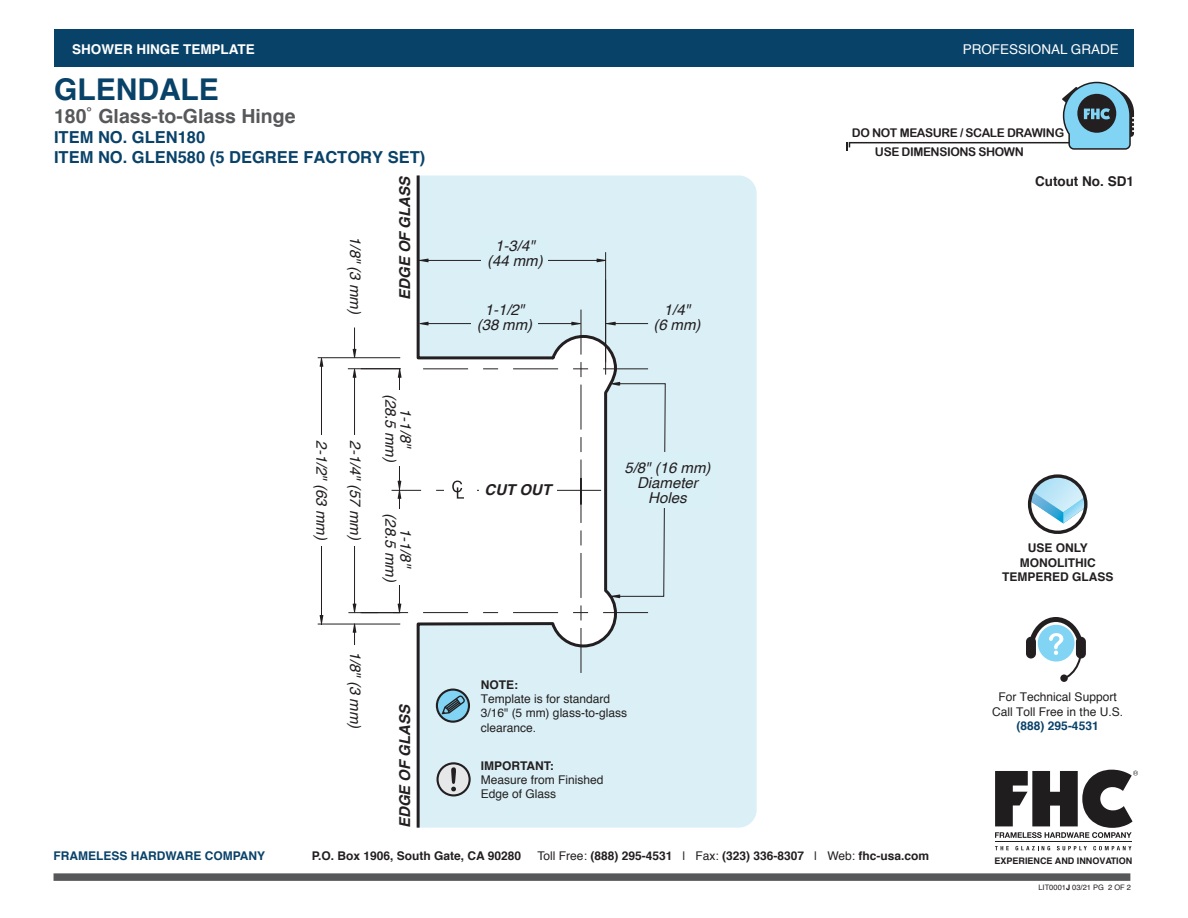
<style>
.page{position:relative;width:1188px;height:918px;background:#fff}
.page>*{position:absolute;margin:0;border:0;box-sizing:border-box;transform-origin:0 0}
.t1{font:700 30px "Helvetica";color:#094269}
.t2{font:700 19.5px "Helvetica";color:#57585a}
.t3{font:700 16.5px "Helvetica";color:#094269}
.t4{font:italic 15px/15px "Helvetica";color:#231f20;text-align:center}
.t5{font:italic 700 15px "Helvetica";color:#231f20}
.t6{font:700 13.5px "Helvetica";color:#fff}
.t7{font:13.5px "Helvetica";color:#fff}
.t8{font:700 13.5px "Helvetica";color:#231f20}
.Bold_Body_Text{font:700 12px/14.4px "Helvetica";color:#231f20;text-align:center}
.t9{font:12px/14.4px "Helvetica";color:#231f20}
.t10{font:12px/19.8px "Arial Rounded MT Bold";letter-spacing:-.03em;color:#231f20}
.t11{font:700 12px "Helvetica";color:#094269}
.t12{font:700 9px "Helvetica";color:#201d1e}
.t13{font:7.5px "Helvetica";color:#231f20}
.s1{font-weight:400}
.s2{font-weight:700}
</style>
<div class="page">
<div style="left:54px;top:873px;width:1076px;height:8px;background:#57585a"></div>
<div style="left:54px;top:29px;width:1080px;height:38px;background:#094269"></div>
<svg style="left:846px;top:81px;width:288px;height:70px"></svg>
<svg style="left:1026px;top:617px;width:60px;height:65px"></svg>
<svg style="left:1030px;top:477px;width:54px;height:47px"></svg>
<div style="left:1028px;top:474px;width:60px;height:60px;border:3px solid #231f20;border-radius:50%"></div>
<svg style="left:995px;top:846px;width:14px;height:4px"></svg>
<svg style="left:1015px;top:846px;width:35px;height:4px"></svg>
<svg style="left:1057px;top:846px;width:30px;height:4px"></svg>
<svg style="left:1093px;top:846px;width:38px;height:4px"></svg>
<hr style="left:995px;top:842px;width:137px;height:1px;background:#201d1e">
<svg style="left:995px;top:770px;width:143px;height:68px"></svg>
<div style="left:625px;top:175px;width:132px;height:653px;background:#daf0f6"></div>
<div style="left:416px;top:175px;width:209px;height:653px;background:#daf0f6"></div>
<hr style="left:318px;top:357px;width:82px;height:1px;background:#231f20">
<hr style="left:318px;top:624px;width:82px;height:1px;background:#231f20">
<hr style="left:321px;top:360px;width:1px;height:264px;background:#231f20">
<hr style="left:354px;top:328px;width:1px;height:30px;background:#231f20">
<hr style="left:354px;top:372px;width:1px;height:241px;background:#231f20">
<hr style="left:348px;top:368px;width:53px;height:1px;background:#231f20">
<hr style="left:605px;top:252px;width:1px;height:110px;background:#231f20">
<hr style="left:418px;top:260px;width:188px;height:1px;background:#231f20">
<hr style="left:348px;top:612px;width:52px;height:1px;background:#231f20">
<svg style="left:320px;top:615px;width:3px;height:9px"></svg>
<svg style="left:320px;top:358px;width:3px;height:9px"></svg>
<svg style="left:353px;top:604px;width:3px;height:9px"></svg>
<svg style="left:353px;top:369px;width:3px;height:9px"></svg>
<svg style="left:597px;top:259px;width:9px;height:3px"></svg>
<svg style="left:420px;top:259px;width:9px;height:3px"></svg>
<svg style="left:362px;top:310px;width:304px;height:367px"></svg>
<svg style="left:353px;top:349px;width:3px;height:9px"></svg>
<hr style="left:354px;top:624px;width:1px;height:30px;background:#231f20">
<svg style="left:353px;top:624px;width:3px;height:9px"></svg>
<div style="left:482px;top:236px;width:66px;height:30px;background:#daf0f7"></div>
<div style="left:471px;top:300px;width:67px;height:30px;background:#daf0f7"></div>
<div style="left:349px;top:435px;width:18px;height:110px;background:#fff"></div>
<div style="left:619px;top:452px;width:97px;height:56px;background:#daf0f7"></div>
<div style="left:315px;top:435px;width:18px;height:110px;background:#fff"></div>
<div style="left:385px;top:390px;width:30px;height:75px;background:#fff"></div>
<div style="left:479px;top:480px;width:78px;height:18px;background:#fff"></div>
<div style="left:349px;top:231px;width:18px;height:88px;background:#fff"></div>
<div style="left:349px;top:645px;width:18px;height:89px;background:#fff"></div>
<div style="left:385px;top:510px;width:30px;height:75px;background:#fff"></div>
<svg style="left:436px;top:762px;width:35px;height:34px"></svg>
<svg style="left:436px;top:689px;width:34px;height:34px"></svg>
<p class="t6" style="left:72px;top:39px;width:184px">SHOWER HINGE TEMPLATE</p>
<p class="t7" style="left:963px;top:39px;width:158px">PROFESSIONAL GRADE</p>
<p class="t1" style="left:54px;top:65px;width:166px">GLENDALE</p>
<p class="t2" style="left:54px;top:100px;width:243px">180˚ Glass-to-Glass Hinge</p>
<p class="t3" style="left:54px;top:124px;width:153px">ITEM NO. GLEN180</p>
<p class="t3" style="left:54px;top:143px;width:373px">ITEM NO. GLEN580 (5 DEGREE FACTORY SET)</p>
<p class="t4" style="left:363px;top:236px;width:79px;rotate:90deg">1/8" (3 mm)</p>
<p class="t5" style="left:393px;top:300px;width:126px;rotate:-90deg">EDGE OF GLASS</p>
<p class="t4" style="left:329px;top:440px;width:101px;rotate:90deg">2-1/2" (63 mm)</p>
<p class="t4" style="left:363px;top:440px;width:101px;rotate:90deg">2-1/4" (57 mm)</p>
<p class="t4" style="left:413px;top:394px;width:70px;rotate:90deg">1-1/8" (28.5 mm)</p>
<p class="t4" style="left:413px;top:513px;width:70px;rotate:90deg">1-1/8" (28.5 mm)</p>
<p class="t4" style="left:363px;top:651px;width:79px;rotate:90deg">1/8" (3 mm)</p>
<p class="t5" style="left:393px;top:828px;width:126px;rotate:-90deg">EDGE OF GLASS</p>
<p class="t4" style="left:487px;top:238px;width:57px">1-3/4" (44 mm)</p>
<p class="t4" style="left:477px;top:302px;width:57px">1-1/2" (38 mm)</p>
<p class="t5" style="left:485px;top:477px;width:68px">CUT OUT</p>
<p class="t4" style="left:653px;top:302px;width:49px">1/4"<br>(6 mm)</p>
<p class="t4" style="left:624px;top:460px;width:88px">5/8" (16 mm)<br>Diameter<br>Holes</p>
<p class="Bold_Body_Text" style="left:481px;top:677px;width:39px">NOTE:</p>
<p class="t9" style="left:481px;top:692px;width:148px">Template is for standard<br>3/16" (5 mm) glass-to-glass clearance.</p>
<p class="Bold_Body_Text" style="left:481px;top:758px;width:75px">IMPORTANT:</p>
<p class="t9" style="left:481px;top:773px;width:124px">Measure from Finished<br>Edge of Glass</p>
<p class="t10" style="left:875px;top:122px;width:191px;text-indent:-23px">DO NOT MEASURE / SCALE DRAWING<br>USE DIMENSIONS SHOWN</p>
<p class="t8" style="left:1035px;top:170px;width:100px">Cutout No. SD1</p>
<p class="Bold_Body_Text" style="left:1002px;top:541px;width:113px">USE ONLY<br>MONOLITHIC<br>TEMPERED GLASS</p>
<p class="t9" style="left:992px;top:690px;width:132px;text-align:center">For Technical Support<br>Call Toll Free in the U.S.</p>
<p class="t11" style="left:1017px;top:716px;width:84px">(888) 295-4531</p>
<p class="t11" style="left:54px;top:846px;width:213px">FRAMELESS HARDWARE COMPANY</p>
<p class="Bold_Body_Text" style="left:312px;top:849px;width:211px">P.O. Box 1906, South Gate, CA 90280</p>
<p class="Bold_Body_Text" style="left:538px;top:849px;width:393px"><span class="s1">Toll Free:</span> (888) 295-4531 <span class="s1">| Fax:</span> (323) 336-8307 <span class="s1">| Web:</span> fhc-usa.com</p>
<p class="t12" style="left:994px;top:853px;width:139px">EXPERIENCE AND INNOVATION</p>
<p class="t13" style="left:1038px;top:881px;width:94px">LIT0001<span class="s2">J</span> 03/21 PG 2 OF 2</p>
</div>
